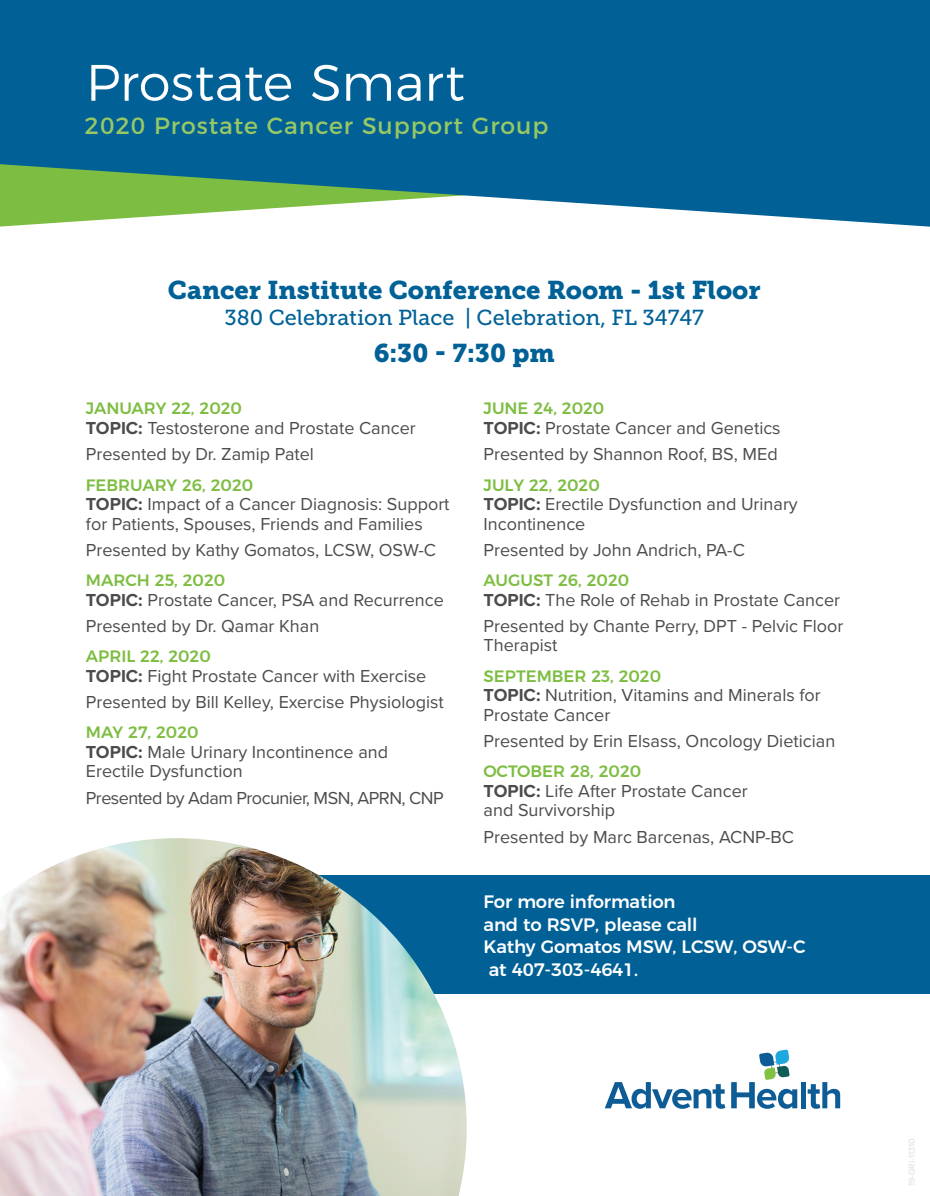
<style>
.page{position:relative;width:930px;height:1196px;background:#fff}
.page>*{position:absolute;margin:0;border:0;box-sizing:border-box;transform-origin:0 0}
.t1{font:300 51.15px "Montserrat";color:#fff}
.t2{font:25.5px "Museo Slab 900";color:#016197}
.t3{font:23.4px "Montserrat";letter-spacing:.04em;color:#97c863}
.t4{font:21.6px "Museo Slab 500";color:#016197}
.t5{font:18px/26.2px "Proxima Nova";color:#4b4c4d}
.t6{font:500 18px/22.5px "Montserrat";letter-spacing:-.01em;color:#fff}
.t7{font:18px "Proxima Nova";letter-spacing:-.03em;color:#4b4c4d}
.t8{font:500 16.5px "Montserrat";color:#7dbd41}
.t9{font:9px "Proxima Nova";color:#dcdddf}
.s1{font-weight:700}
</style>
<div class="page">
<div style="left:179px;top:875px;width:750px;height:118px;background:#016197"></div>
<img style="left:0;top:838px;width:466px;height:358px">
<div style="left:800px;top:1082px;width:5px;height:26px;background:#0d5c96"></div>
<svg style="left:807px;top:1082px;width:32px;height:26px"></svg>
<svg style="left:605px;top:1049px;width:191px;height:59px"></svg>
<svg style="left:0;top:0;width:929px;height:227px;background:#1b7298"></svg>
<svg style="left:0;top:0;width:6px;height:3px"></svg>
<svg style="left:0;top:1189px;width:6px;height:7px"></svg>
<svg style="left:922px;top:0;width:8px;height:3px"></svg>
<h1 class="t1" style="left:86px;top:43px;width:380px">Prostate Smart</h1>
<p class="t3" style="left:85px;top:107px;width:465px">2020 Prostate Cancer Support Group</p>
<h2 class="t2" style="left:168px;top:275px;width:594px">Cancer Institute Conference Room - 1st Floor</h2>
<p class="t4" style="left:224px;top:305px;width:480px">380 Celebration Place | Celebration, FL 34747</p>
<h2 class="t2" style="left:373px;top:338px;width:182px">6:30 - 7:30 pm</h2>
<p class="t8" style="left:86px;top:395px;width:157px">JANUARY 22, 2020</p>
<p class="t5" style="left:86px;top:414px;width:331px"><span class="s1">TOPIC:</span> Testosterone and Prostate Cancer<br>Presented by Dr. Zamip Patel</p>
<p class="t8" style="left:86px;top:471px;width:169px">FEBRUARY 26, 2020</p>
<p class="t5" style="left:86px;top:493px;width:365px;line-height:19.5px"><span class="s1">TOPIC:</span> Impact of a Cancer Diagnosis: Support for Patients, Spouses, Friends and Families</p>
<p class="t5" style="left:86px;top:536px;width:351px">Presented by Kathy Gomatos, LCSW, OSW-C</p>
<p class="t8" style="left:86px;top:567px;width:141px">MARCH 25, 2020</p>
<p class="t5" style="left:86px;top:586px;width:359px"><span class="s1">TOPIC:</span> Prostate Cancer, PSA and Recurrence<br>Presented by Dr. Qamar Khan</p>
<p class="t8" style="left:86px;top:643px;width:126px">APRIL 22, 2020</p>
<p class="t5" style="left:86px;top:662px;width:359px"><span class="s1">TOPIC:</span> Fight Prostate Cancer with Exercise<br>Presented by Bill Kelley, Exercise Physiologist</p>
<p class="t8" style="left:86px;top:719px;width:114px">MAY 27, 2020</p>
<p class="t5" style="left:86px;top:741px;width:303px;line-height:19.5px"><span class="s1">TOPIC:</span> Male Urinary Incontinence and<br>Erectile Dysfunction</p>
<p class="t7" style="left:86px;top:784px;width:359px">Presented by Adam Procunier, MSN, APRN, CNP</p>
<p class="t8" style="left:483px;top:395px;width:122px">JUNE 24, 2020</p>
<p class="t5" style="left:483px;top:414px;width:298px"><span class="s1">TOPIC:</span> Prostate Cancer and Genetics<br>Presented by Shannon Roof, BS, MEd</p>
<p class="t8" style="left:483px;top:471px;width:118px">JULY 22, 2020</p>
<p class="t5" style="left:483px;top:493px;width:315px;line-height:19.5px"><span class="s1">TOPIC:</span> Erectile Dysfunction and Urinary<br>Incontinence</p>
<p class="t5" style="left:483px;top:536px;width:262px">Presented by John Andrich, PA-C</p>
<p class="t8" style="left:483px;top:567px;width:147px">AUGUST 26, 2020</p>
<p class="t5" style="left:483px;top:586px;width:361px"><span class="s1">TOPIC:</span> The Role of Rehab in Prostate Cancer<br>Presented by Chante Perry, DPT - Pelvic Floor</p>
<p class="t5" style="left:483px;top:631px;width:75px">Therapist</p>
<p class="t8" style="left:483px;top:662px;width:179px">SEPTEMBER 23, 2020</p>
<p class="t5" style="left:483px;top:685px;width:338px;line-height:19.5px"><span class="s1">TOPIC:</span> Nutrition, Vitamins and Minerals for<br>Prostate Cancer</p>
<p class="t5" style="left:483px;top:727px;width:353px">Presented by Erin Elsass, Oncology Dietician</p>
<p class="t8" style="left:483px;top:758px;width:159px">OCTOBER 28, 2020</p>
<p class="t5" style="left:483px;top:780px;width:265px;line-height:19.5px"><span class="s1">TOPIC:</span> Life After Prostate Cancer and Survivorship</p>
<p class="t5" style="left:483px;top:822px;width:312px">Presented by Marc Barcenas, ACNP-BC</p>
<p class="t6" style="left:483px;top:889px;width:323px">For more information<br>and to RSVP, please call<br>Kathy Gomatos MSW, LCSW, OSW-C at 407-303-4641.</p>
<p class="t9" style="left:904px;top:1186px;width:49px;rotate:-90deg">19-GRI-11310</p>
</div>
